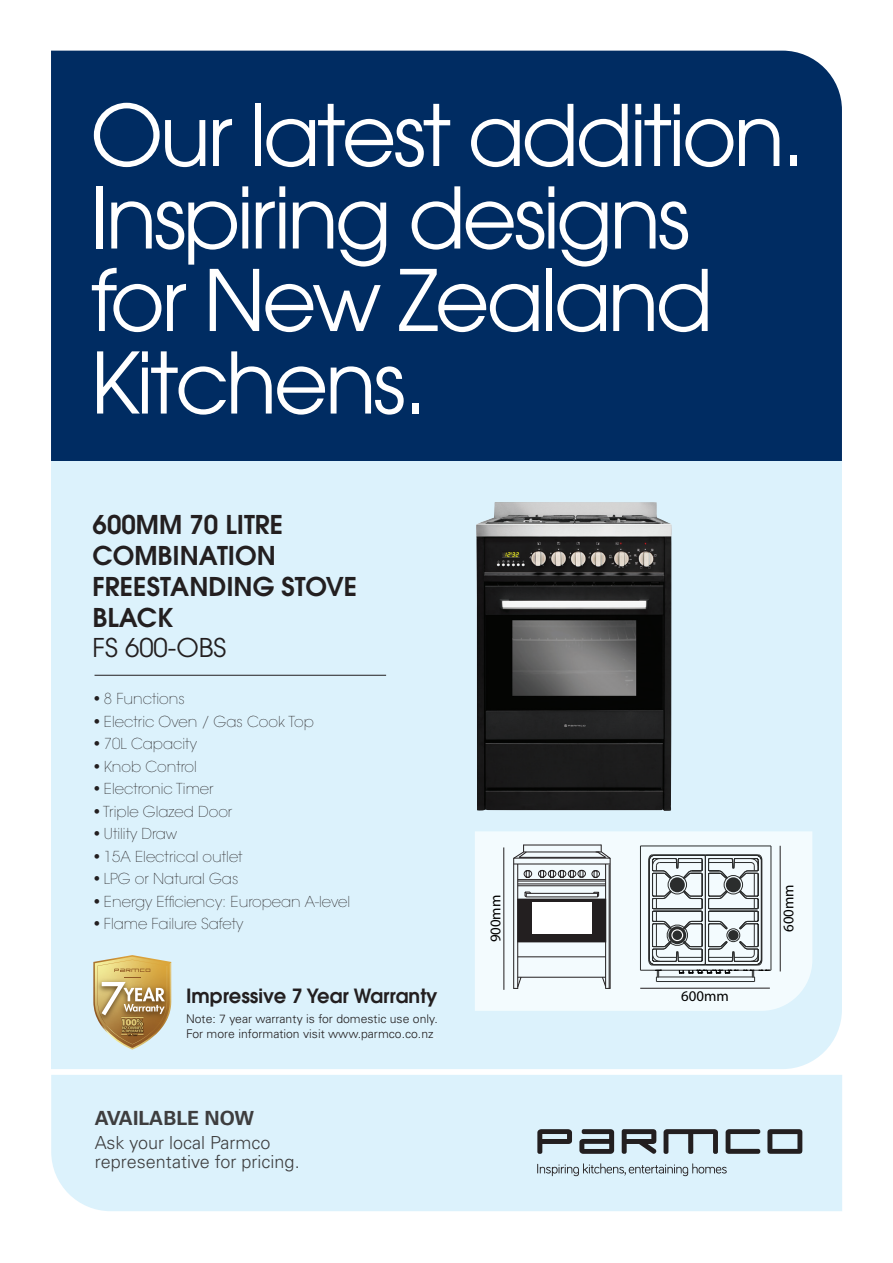
<style>
.page{position:relative;width:893px;height:1263px;background:#fff}
.page>*{position:absolute;margin:0;border:0;box-sizing:border-box;transform-origin:0 0}
.t1{font:84px/82.5px "Avant Garde";letter-spacing:-.04em;color:#fff}
.t2{font:600 25.8px/30.9px "Avant Garde";color:#231f20}
.t3{font:25.8px "Avant Garde";color:#231f20}
.t4{font:600 19.5px "Avant Garde";color:#231f20}
.t5{font:700 19.5px "Univers";color:#3e3e3f}
.t6{font:300 18px/19.5px "Univers";color:#3e3e3f}
.t7{font:200 15px "Avant Garde";color:#231f20}
.t8{font:14.85px "Myriad Pro";color:#000}
.t9{font:300 12px/14.4px "Univers";color:#231f20}
.s1{color:#fff}
</style>
<div class="page">
<div style="left:51px;top:461px;width:791px;height:608px;background:#dcf2fc"></div>
<div style="left:51px;top:51px;width:791px;height:410px;background:#002c62"></div>
<img style="left:171px;top:977px;width:2px;height:49px">
<svg style="left:93px;top:955px;width:78px;height:94px;background:#c5ae7a"></svg>
<img style="left:476px;top:502px;width:196px;height:309px">
<svg style="left:475px;top:831px;width:337px;height:180px;fill:#f3fbfe"></svg>
<hr style="left:771px;top:846px;width:1px;height:124px;background:#2b2d2d">
<hr style="left:640px;top:846px;width:131px;height:1px;background:#2b2d2d">
<hr style="left:640px;top:970px;width:131px;height:1px;background:#2b2d2d">
<hr style="left:640px;top:846px;width:1px;height:124px;background:#2b2d2d">
<hr style="left:656px;top:981px;width:99px;height:1px;background:#2b2d2d">
<svg style="left:648px;top:855px;width:121px;height:126px"></svg>
<hr style="left:609px;top:865px;width:1px;height:123px;background:#231f20">
<hr style="left:503px;top:847px;width:1px;height:143px;background:#231f20">
<hr style="left:640px;top:988px;width:130px;height:1px;background:#231f20">
<hr style="left:780px;top:846px;width:1px;height:125px;background:#231f20">
<hr style="left:513px;top:864px;width:1px;height:125px;background:#231f20">
<hr style="left:518px;top:977px;width:88px;height:1px;background:#231f20">
<hr style="left:517px;top:864px;width:1px;height:124px;background:#231f20">
<hr style="left:514px;top:863px;width:96px;height:1px;background:#231f20">
<hr style="left:605px;top:864px;width:1px;height:124px;background:#231f20">
<hr style="left:610px;top:864px;width:1px;height:124px;background:#231f20">
<hr style="left:518px;top:956px;width:88px;height:1px;background:#231f20">
<hr style="left:518px;top:885px;width:88px;height:1px;background:#231f20">
<hr style="left:518px;top:883px;width:88px;height:1px;background:#231f20">
<hr style="left:524px;top:845px;width:77px;height:1px;background:#231f20">
<hr style="left:514px;top:858px;width:96px;height:1px;background:#231f20">
<hr style="left:524px;top:852px;width:76px;height:1px;background:#231f20">
<svg style="left:512px;top:844px;width:15px;height:20px"></svg>
<hr style="left:519px;top:857px;width:87px;height:1px;background:#231f20">
<svg style="left:596px;top:844px;width:15px;height:20px"></svg>
<div style="left:518px;top:899px;width:88px;height:43px;background:#231f20"></div>
<div style="left:532px;top:902px;width:60px;height:32px;background:#fff"></div>
<svg style="left:601px;top:976px;width:9px;height:13px"></svg>
<svg style="left:513px;top:976px;width:9px;height:13px"></svg>
<hr style="left:518px;top:881px;width:87px;height:1px;background:#231f20">
<hr style="left:518px;top:879px;width:88px;height:1px;background:#231f20">
<svg style="left:524px;top:891px;width:7px;height:7px"></svg>
<svg style="left:593px;top:891px;width:6px;height:7px"></svg>
<hr style="left:526px;top:897px;width:71px;height:1px;background:#231f20">
<hr style="left:526px;top:893px;width:71px;height:1px;background:#231f20">
<div style="left:592px;top:870px;width:8px;height:7px;border:1px solid #231f20;border-radius:50%"></div>
<svg style="left:594px;top:871px;width:3px;height:7px"></svg>
<div style="left:524px;top:870px;width:8px;height:7px;border:1px solid #231f20;border-radius:50%"></div>
<svg style="left:526px;top:871px;width:3px;height:6px"></svg>
<div style="left:558px;top:870px;width:8px;height:7px;border:1px solid #231f20;border-radius:50%"></div>
<svg style="left:560px;top:871px;width:3px;height:6px"></svg>
<div style="left:548px;top:870px;width:8px;height:7px;border:1px solid #231f20;border-radius:50%"></div>
<svg style="left:550px;top:871px;width:3px;height:6px"></svg>
<div style="left:568px;top:870px;width:8px;height:7px;border:1px solid #231f20;border-radius:50%"></div>
<svg style="left:570px;top:871px;width:3px;height:6px"></svg>
<div style="left:538px;top:870px;width:8px;height:7px;border:1px solid #231f20;border-radius:50%"></div>
<svg style="left:540px;top:871px;width:4px;height:6px"></svg>
<div style="left:578px;top:870px;width:8px;height:7px;border:1px solid #231f20;border-radius:50%"></div>
<svg style="left:580px;top:870px;width:3px;height:7px"></svg>
<svg style="left:671px;top:929px;width:12px;height:12px"></svg>
<div style="left:670px;top:877px;width:15px;height:15px;background:#2b2d2d;border-radius:50%"></div>
<div style="left:668px;top:875px;width:19px;height:19px;border:1px solid #2b2d2d;border-radius:50%"></div>
<div style="left:726px;top:877px;width:15px;height:15px;background:#2b2d2d;border-radius:50%"></div>
<div style="left:724px;top:875px;width:19px;height:19px;border:1px solid #2b2d2d;border-radius:50%"></div>
<div style="left:728px;top:930px;width:10px;height:10px;background:#2b2d2d;border-radius:50%"></div>
<div style="left:727px;top:929px;width:13px;height:13px;border:1px solid #2b2d2d;border-radius:50%"></div>
<div style="left:672px;top:930px;width:10px;height:10px;background:#2b2d2d;border-radius:50%"></div>
<hr style="left:95px;top:675px;width:291px;height:1px;background:#231f20">
<div style="left:51px;top:1075px;width:791px;height:136px;background:#dcf2fc"></div>
<svg style="left:537px;top:1129px;width:35px;height:25px"></svg>
<svg style="left:579px;top:1129px;width:35px;height:25px"></svg>
<svg style="left:726px;top:1129px;width:34px;height:25px"></svg>
<svg style="left:622px;top:1129px;width:35px;height:25px"></svg>
<svg style="left:664px;top:1129px;width:54px;height:25px"></svg>
<svg style="left:767px;top:1129px;width:35px;height:25px"></svg>
<svg style="left:537px;top:1163px;width:190px;height:13px;background:#b9cad2"></svg>
<p class="t1" style="left:90px;top:94px;width:716px">Our latest addition.<br>Inspiring designs for New Zealand<br>Kitchens.</p>
<p class="t2" style="left:93px;top:508px;width:192px">600MM 70 LITRE</p>
<p class="t2" style="left:93px;top:539px;width:185px">COMBINATION</p>
<p class="t2" style="left:93px;top:570px;width:266px">FREESTANDING STOVE<br>BLACK</p>
<p class="t3" style="left:93px;top:633px;width:135px">FS 600-OBS</p>
<p class="t7" style="left:94px;top:690px;width:92px">• 8 Functions</p>
<p class="t7" style="left:94px;top:712px;width:221px">• Electric Oven / Gas Cook Top</p>
<p class="t7" style="left:94px;top:735px;width:104px">• 70L Capacity</p>
<p class="t7" style="left:94px;top:757px;width:104px">• Knob Control</p>
<p class="t7" style="left:94px;top:780px;width:121px">• Electronic Timer</p>
<p class="t7" style="left:94px;top:802px;width:140px">• Triple Glazed Door</p>
<p class="t7" style="left:94px;top:825px;width:85px">• Utility Draw</p>
<p class="t7" style="left:94px;top:847px;width:150px">• 15A Electrical outlet</p>
<p class="t7" style="left:94px;top:870px;width:146px">• LPG or Natural Gas</p>
<p class="t7" style="left:94px;top:892px;width:258px">• Energy Efficiency: European A-level</p>
<p class="t7" style="left:94px;top:915px;width:151px">• Flame Failure Safety</p>
<p class="t4" style="left:186px;top:983px;width:253px">Impressive 7 Year Warranty</p>
<p class="t9" style="left:186px;top:1012px;width:253px">Note: 7 year warranty is for domestic use only.<br>For more information visit www.parmco.co.nz<span class="s1">.</span></p>
<p class="t5" style="left:95px;top:1106px;width:161px">AVAILABLE NOW</p>
<p class="t6" style="left:95px;top:1132px;width:207px">Ask your local Parmco representative for pricing.</p>
<p class="t8" style="left:486px;top:942px;width:49px;rotate:-90deg">900mm</p>
<p class="t8" style="left:681px;top:987px;width:49px">600mm</p>
<p class="t8" style="left:779px;top:932px;width:49px;rotate:-90deg">600mm</p>
</div>
